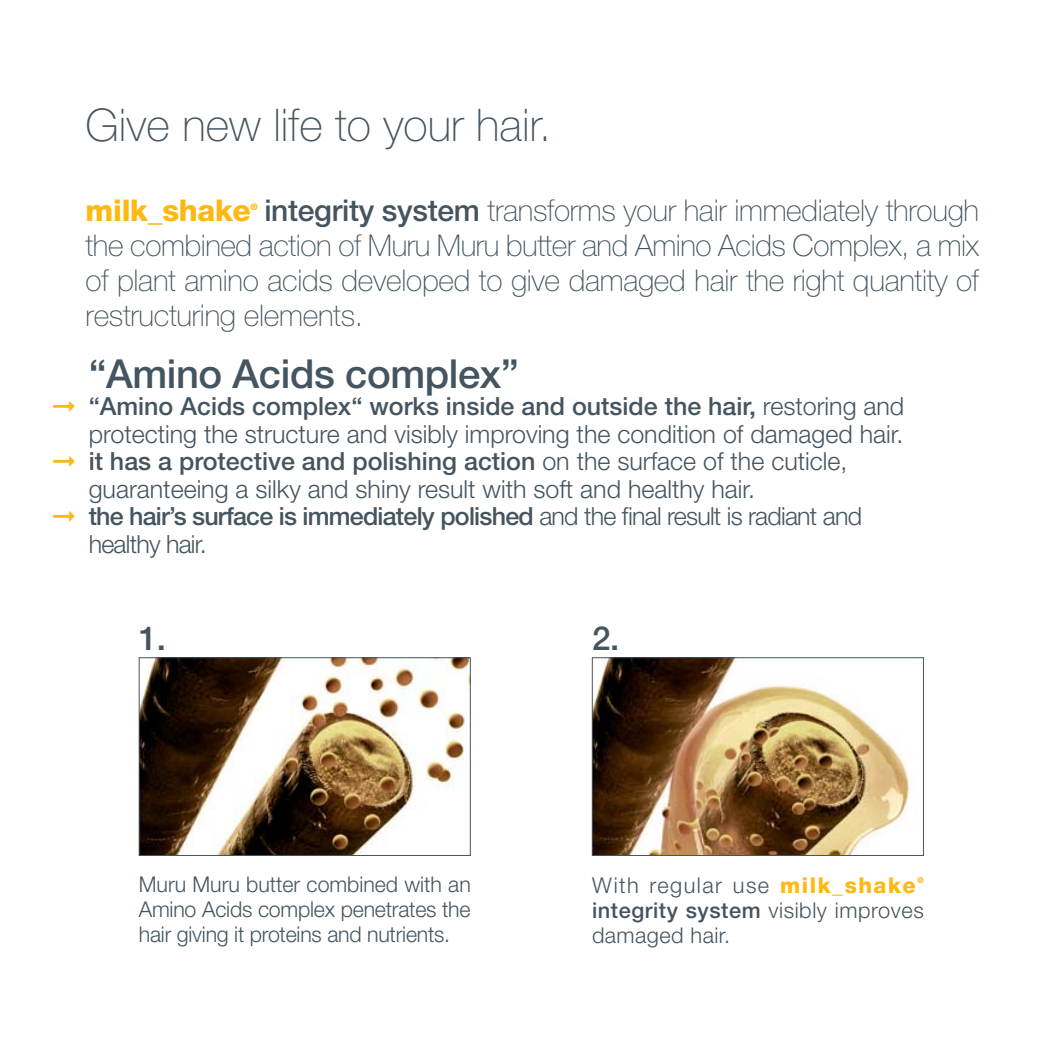
<style>
.page{position:relative;width:1060px;height:1060px;background:#fff}
.page>*{position:absolute;margin:0;border:0;box-sizing:border-box;transform-origin:0 0}
.t1{font:100 45px "Helvetica Neue LT Std";color:#455560}
.t2{font:500 40px "Helvetica Neue LT Std";letter-spacing:-.01em;color:#455560}
.t3{font:500 33px "Helvetica Neue LT Std";color:#455560}
.t4{font:100 30px/35px "Helvetica Neue LT Std";letter-spacing:-.01em;color:#455560;text-align:justify}
.t5{font:800 30px "Helvetica Neue LT Std";letter-spacing:-.01em;color:#fdb813}
.t6{font:300 25px/27.5px "Helvetica Neue LT Std";color:#455560}
.t7{font:300 21.75px/25px "Helvetica Neue LT Std";letter-spacing:-.01em;color:#455560;text-align:justify}
.t8{font:300 21.75px/25px "Helvetica Neue LT Std";letter-spacing:.02em;color:#455560}
.t9{font:300 21.75px "Helvetica Neue LT Std";letter-spacing:.065em;color:#455560}
.t10{font:800 9px "Helvetica Neue LT Std";color:#fdb813}
.t11{font:800 8px "Helvetica Neue LT Std";color:#fdb813}
.s1{font-weight:500}
.s2{font-weight:800;color:#fdb813}
</style>
<div class="page">
<img style="left:594px;top:659px;width:316px;height:194px">
<div style="left:592px;top:657px;width:331px;height:198px;border:1px solid #455560"></div>
<img style="left:141px;top:659px;width:327px;height:194px">
<div style="left:139px;top:657px;width:331px;height:198px;border:1px solid #455560"></div>
<h1 class="t1" style="left:86px;top:109px;width:467px">Give new life to your hair.</h1>
<p class="t4" style="left:86px;top:196px;width:895px;text-indent:179px"><span class="s1">integrity system</span> transforms your hair immediately through the combined action of Muru Muru butter and Amino Acids Complex, a mix of plant amino acids developed to give damaged hair the right quantity of restructuring elements.</p>
<h2 class="t2" style="left:89px;top:359px;width:431px">“Amino Acids complex”</h2>
<p class="t6" style="left:89px;top:395px;width:817px"><span class="s1">“Amino Acids complex“ works inside and outside the hair,</span> restoring and protecting the structure and visibly improving the condition of damaged hair. <span class="s1">it has a protective and polishing action</span> on the surface of the cuticle, guaranteeing a silky and shiny result with soft and healthy hair.<br><span class="s1">the hair’s surface is immediately polished</span> and the final result is radiant and healthy hair.</p>
<p class="t5" style="left:86px;top:193px;width:167px">milk_shake</p>
<p class="t10" style="left:250px;top:202px;width:9px">®</p>
<h3 class="t3" style="left:139px;top:626px;width:29px">1.</h3>
<h3 class="t3" style="left:592px;top:626px;width:29px">2.</h3>
<p class="t7" style="left:139px;top:874px;width:333px">Muru Muru butter combined with an Amino Acids complex penetrates the hair giving it proteins and nutrients.</p>
<p class="t9" style="left:592px;top:877px;width:325px">With regular use <span class="s2">milk_shake</span></p>
<p class="t11" style="left:917px;top:875px;width:8px">®</p>
<p class="t8" style="left:592px;top:899px;width:333px"><span class="s1">integrity system</span> visibly improves damaged hair.</p>
</div>
